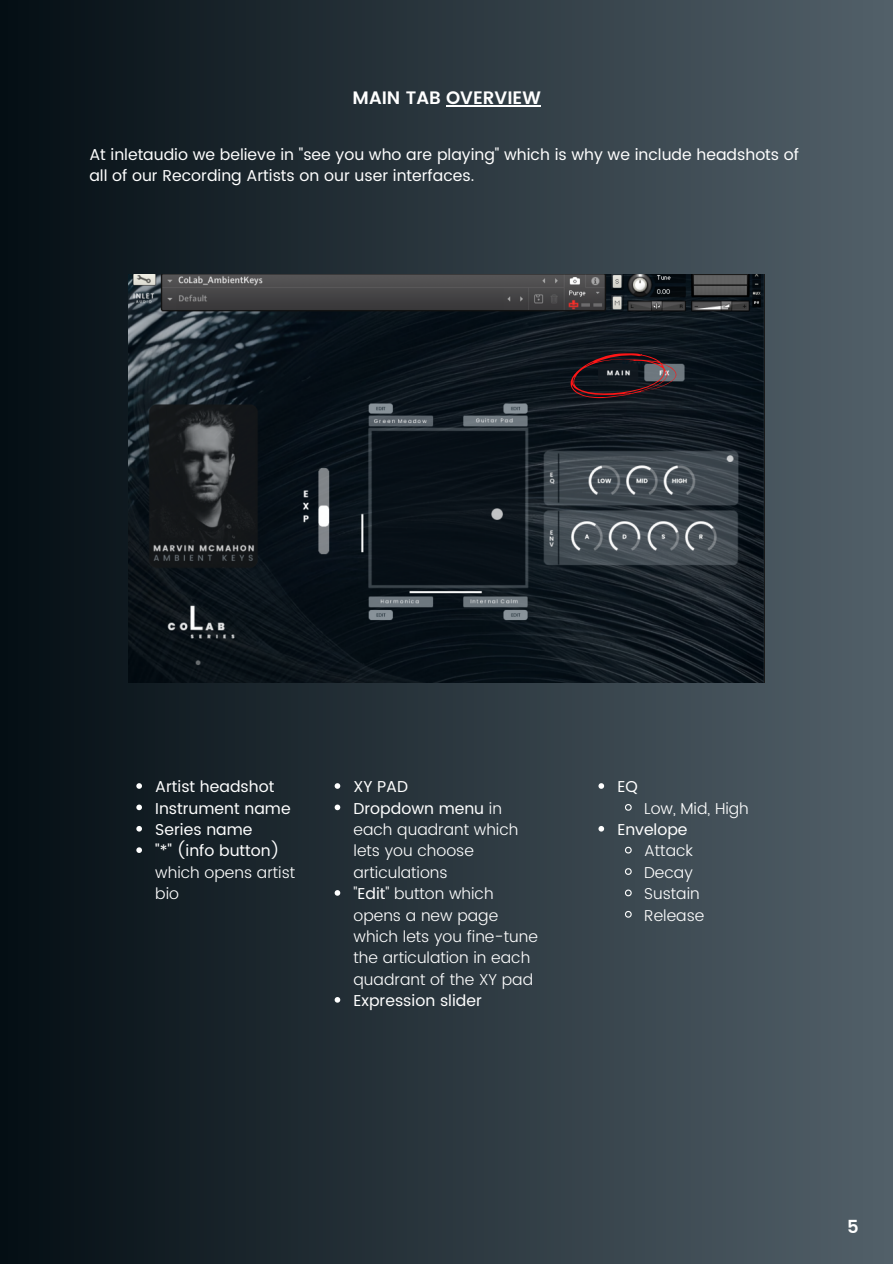
<style>
.page{position:relative;width:893px;height:1264px;background:#fff}
.page>*{position:absolute;margin:0;border:0;box-sizing:border-box;transform-origin:0 0}
.t1{font:600 18px "Poppins";color:#fff}
.t2{font:300 15.75px/21.3px "Poppins";color:#fff}
.t3{font:15.75px/21.3px "Poppins";color:#fff}
.s1{font-weight:400}
</style>
<div class="page">
<div style="left:0;top:0;width:892px;height:1263px;background:linear-gradient(to right,#040e14,#526069)"></div>
<img style="left:128px;top:274px;width:636px;height:409px">
<svg style="left:558px;top:353px;width:122px;height:50px;background:#2e2228"></svg>
<hr style="left:446px;top:105px;width:95px;height:2px;background:#fff">
<svg style="left:136px;top:783px;width:6px;height:5px"></svg>
<svg style="left:136px;top:804px;width:6px;height:6px"></svg>
<svg style="left:136px;top:826px;width:6px;height:5px"></svg>
<svg style="left:136px;top:847px;width:6px;height:6px"></svg>
<svg style="left:334px;top:783px;width:6px;height:5px"></svg>
<svg style="left:334px;top:804px;width:6px;height:6px"></svg>
<svg style="left:334px;top:890px;width:6px;height:5px"></svg>
<svg style="left:334px;top:997px;width:6px;height:5px"></svg>
<svg style="left:598px;top:783px;width:6px;height:5px"></svg>
<svg style="left:624px;top:803px;width:8px;height:8px"></svg>
<svg style="left:598px;top:826px;width:6px;height:5px"></svg>
<svg style="left:624px;top:846px;width:8px;height:8px"></svg>
<svg style="left:624px;top:867px;width:8px;height:8px"></svg>
<svg style="left:624px;top:888px;width:8px;height:9px"></svg>
<svg style="left:624px;top:910px;width:8px;height:8px"></svg>
<p class="t1" style="left:352px;top:88px;width:190px">MAIN TAB OVERVIEW</p>
<p class="t3" style="left:89px;top:144px;width:711px">At inletaudio we believe in "see you who are playing" which is why we include headshots of all of our Recording Artists on our user interfaces.</p>
<p class="t3" style="left:155px;top:776px;width:137px">Artist headshot<br>Instrument name<br>Series name<br>"*" (info button)</p>
<p class="t2" style="left:155px;top:861px;width:141px">which opens artist bio</p>
<p class="t2" style="left:353px;top:776px;width:186px"><span class="s1">XY PAD<br>Dropdown menu</span> in each quadrant which lets you choose articulations<br>"<span class="s1">Edit</span>" button which opens a new page which lets you fine-tune the articulation in each quadrant of the XY pad</p>
<p class="t3" style="left:353px;top:989px;width:130px">Expression slider</p>
<p class="t3" style="left:617px;top:776px;width:22px">EQ</p>
<p class="t2" style="left:644px;top:797px;width:106px">Low, Mid, High</p>
<p class="t3" style="left:617px;top:818px;width:72px">Envelope</p>
<p class="t2" style="left:644px;top:840px;width:62px">Attack<br>Decay<br>Sustain<br>Release</p>
<p class="t1" style="left:847px;top:1216px;width:13px">5</p>
</div>
